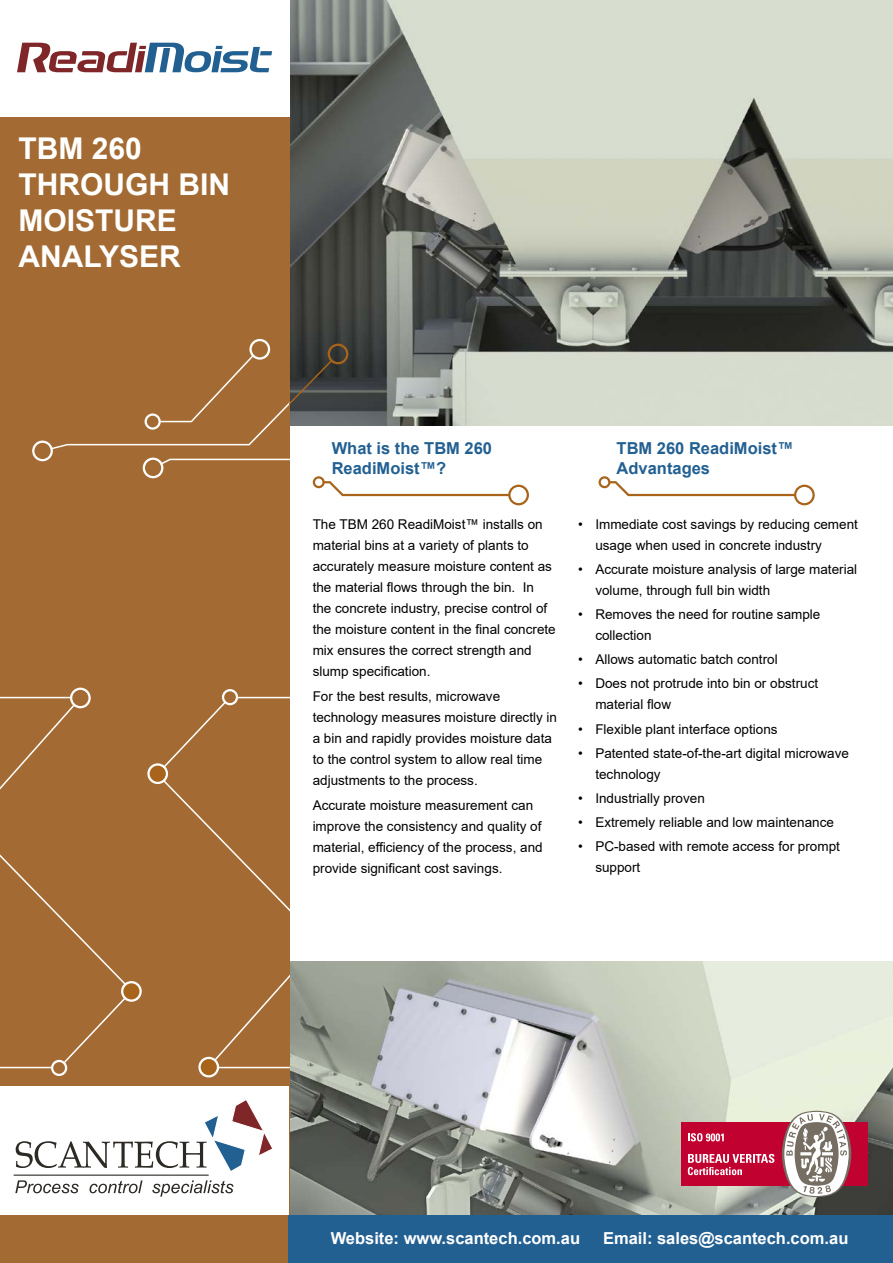
<style>
.page{position:relative;width:893px;height:1263px;background:#fff}
.page>*{position:absolute;margin:0;border:0;box-sizing:border-box;transform-origin:0 0}
.t1{font:700 30px/36px "Arial";color:#fff}
.t2{font:700 16.5px "Arial";color:#fff}
.t3{font:700 16.5px/19.8px "Arial";color:#236092}
.t4{font:13.5px/21px "Arial";color:#000}
</style>
<div class="page">
<img style="left:289px;top:0;width:604px;height:425px">
<img style="left:289px;top:961px;width:604px;height:254px">
<div style="left:0;top:0;width:289px;height:1263px;background:#a36b33"></div>
<svg style="left:0;top:688px;width:289px;height:389px"></svg>
<div style="left:0;top:1086px;width:289px;height:129px;background:#fff"></div>
<svg style="left:15px;top:1180px;width:64px;height:13px"></svg>
<svg style="left:90px;top:1180px;width:53px;height:13px"></svg>
<svg style="left:152px;top:1180px;width:81px;height:16px"></svg>
<svg style="left:16px;top:1100px;width:256px;height:71px"></svg>
<hr style="left:14px;top:1174px;width:195px;height:2px;background:#2d2a26">
<div style="left:289px;top:1215px;width:604px;height:48px;background:#236092"></div>
<div style="left:0;top:0;width:289px;height:116px;background:#fff"></div>
<div style="left:681px;top:1122px;width:186px;height:63px;background:#c10230"></div>
<svg style="left:782px;top:1111px;width:69px;height:86px;background:#b9aba8"></svg>
<svg style="left:688px;top:1133px;width:36px;height:8px"></svg>
<svg style="left:688px;top:1154px;width:86px;height:21px"></svg>
<svg style="left:32px;top:339px;width:497px;height:166px"></svg>
<svg style="left:598px;top:476px;width:217px;height:29px"></svg>
<svg style="left:17px;top:43px;width:255px;height:29px"></svg>
<h1 class="t1" style="left:18px;top:130px;width:213px">TBM 260<br>THROUGH BIN<br>MOISTURE<br>ANALYSER</h1>
<p class="t3" style="left:332px;top:439px;width:162px">What is the TBM 260<br>ReadiMoist™?</p>
<p class="t3" style="left:617px;top:439px;width:178px">TBM 260 ReadiMoist™<br>Advantages</p>
<p class="t4" style="left:313px;top:513px;width:245px">The TBM 260 ReadiMoist™ installs on material bins at a variety of plants to accurately measure moisture content as the material flows through the bin. In the concrete industry, precise control of the moisture content in the final concrete mix ensures the correct strength and slump specification.</p>
<p class="t4" style="left:313px;top:686px;width:246px">For the best results, microwave technology measures moisture directly in a bin and rapidly provides moisture data to the control system to allow real time adjustments to the process.</p>
<p class="t4" style="left:313px;top:795px;width:232px">Accurate moisture measurement can improve the consistency and quality of material, efficiency of the process, and provide significant cost savings.</p>
<p class="t4" style="left:595px;top:513px;width:264px;text-indent:-17px">• Immediate cost savings by reducing cement usage when used in concrete industry</p>
<p class="t4" style="left:595px;top:558px;width:263px;text-indent:-17px">• Accurate moisture analysis of large material volume, through full bin width</p>
<p class="t4" style="left:595px;top:604px;width:227px;text-indent:-17px">• Removes the need for routine sample collection</p>
<p class="t4" style="left:578px;top:649px;width:201px">• Allows automatic batch control</p>
<p class="t4" style="left:595px;top:673px;width:224px;text-indent:-17px">• Does not protrude into bin or obstruct material flow</p>
<p class="t4" style="left:578px;top:718px;width:201px">• Flexible plant interface options</p>
<p class="t4" style="left:595px;top:742px;width:255px;text-indent:-17px">• Patented state-of-the-art digital microwave technology</p>
<p class="t4" style="left:578px;top:788px;width:128px">• Industrially proven</p>
<p class="t4" style="left:578px;top:812px;width:257px">• Extremely reliable and low maintenance</p>
<p class="t4" style="left:595px;top:836px;width:246px;text-indent:-17px">• PC-based with remote access for prompt support</p>
<p class="t2" style="left:331px;top:1226px;width:251px">Website: www.scantech.com.au</p>
<p class="t2" style="left:603px;top:1226px;width:247px">Email: sales@scantech.com.au</p>
</div>
